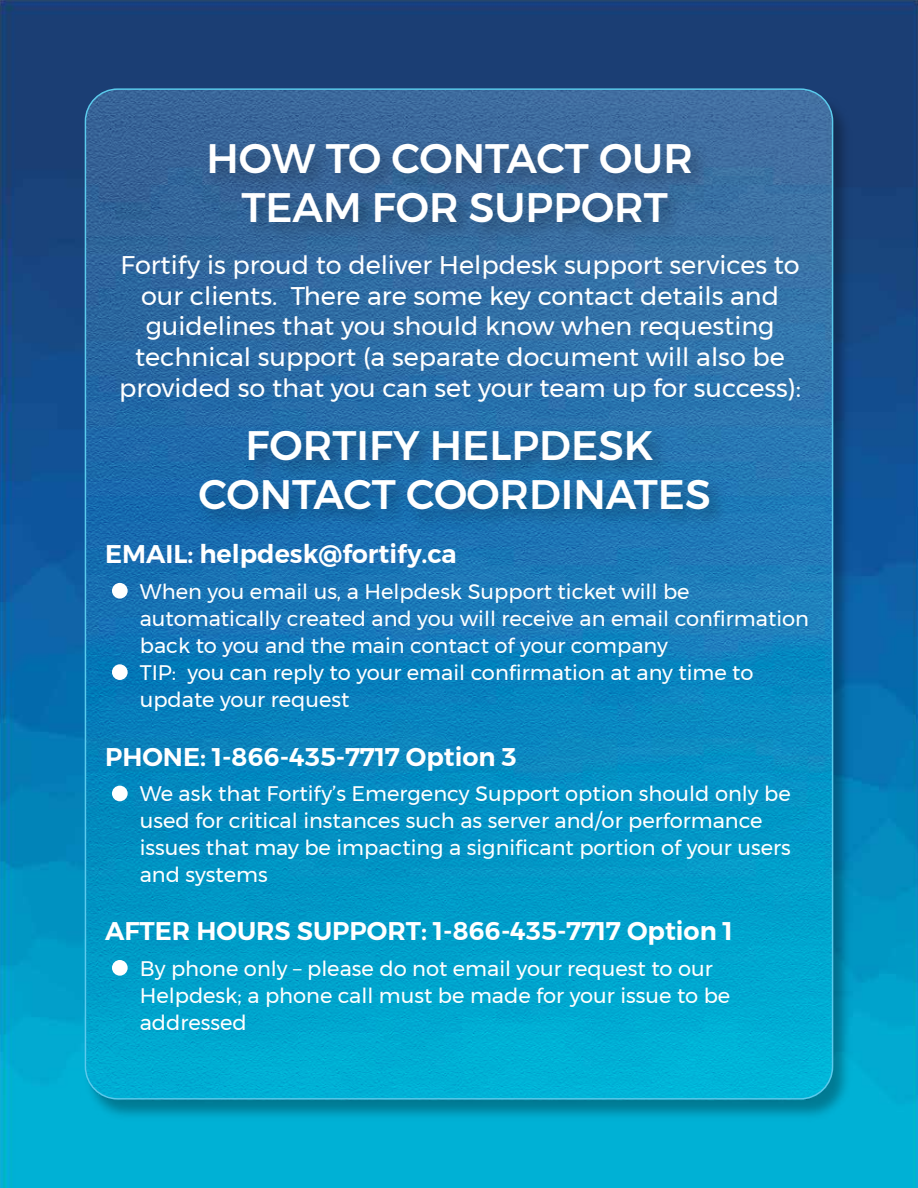
<style>
.page{position:relative;width:918px;height:1188px;background:#fff}
.page>*{position:absolute;margin:0;border:0;box-sizing:border-box;transform-origin:0 0}
.t1{font:500 41.1px/49.2px "Montserrat";color:#fff;text-align:center}
.t2{font:25.5px/30.6px "Montserrat";color:#fff;text-align:center}
.t3{font:600 25.5px "Montserrat";color:#fff}
.t4{font:21px/27px "Montserrat";color:#fff}
</style>
<div class="page">
<img style="left:0;top:0;width:909px;height:1188px">
<img style="left:31px;top:35px;width:856px;height:1118px">
<img style="left:196px;top:127px;width:533px;height:138px">
<img style="left:188px;top:414px;width:548px;height:138px">
<div style="left:112px;top:583px;width:16px;height:16px;background:#fff;border-radius:50%"></div>
<div style="left:112px;top:664px;width:16px;height:16px;background:#fff;border-radius:50%"></div>
<div style="left:112px;top:786px;width:16px;height:15px;background:#fff;border-radius:50%"></div>
<div style="left:112px;top:960px;width:16px;height:16px;background:#fff;border-radius:50%"></div>
<img style="left:909px;top:0;width:9px;height:1188px">
<h1 class="t1" style="left:206px;top:133px;width:488px">HOW TO CONTACT OUR<br>TEAM FOR SUPPORT</h1>
<p class="t2" style="left:119px;top:250px;width:683px">Fortify is proud to deliver Helpdesk support services to our clients. There are some key contact details and guidelines that you should know when requesting technical support (a separate document will also be provided so that you can set your team up for success):</p>
<h1 class="t1" style="left:199px;top:421px;width:514px">FORTIFY HELPDESK<br>CONTACT COORDINATES</h1>
<p class="t3" style="left:105px;top:534px;width:353px">EMAIL: helpdesk@fortify.ca</p>
<p class="t4" style="left:140px;top:577px;width:671px">When you email us, a Helpdesk Support ticket will be automatically created and you will receive an email confirmation back to you and the main contact of your company<br>TIP: you can reply to your email confirmation at any time to update your request</p>
<p class="t3" style="left:105px;top:737px;width:413px">PHONE: 1-866-435-7717 Option 3</p>
<p class="t4" style="left:140px;top:780px;width:652px">We ask that Fortify’s Emergency Support option should only be used for critical instances such as server and/or performance issues that may be impacting a significant portion of your users and systems</p>
<p class="t3" style="left:105px;top:911px;width:629px">AFTER HOURS SUPPORT: 1-866-435-7717 Option 1</p>
<p class="t4" style="left:140px;top:954px;width:592px">By phone only – please do not email your request to our<br>Helpdesk; a phone call must be made for your issue to be addressed</p>
</div>
